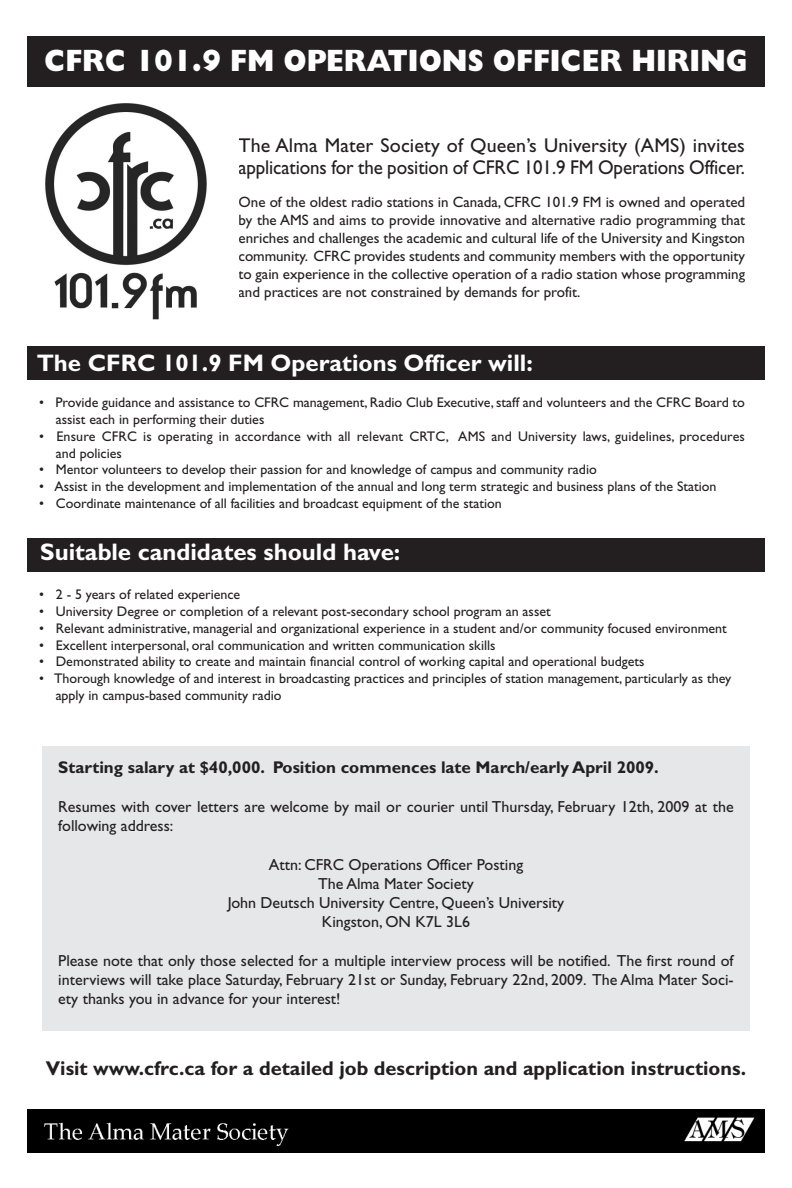
<style>
.page{position:relative;width:792px;height:1188px;background:#fff}
.page>*{position:absolute;margin:0;border:0;box-sizing:border-box;transform-origin:0 0}
.t1{font:800 31px "Gill Sans";color:#fff;scale:.9 1}
.t2{font:700 24px "Gill Sans";color:#fff}
.t3{font:20px/22px "Gill Sans";letter-spacing:-.005em;color:#231f20}
.t4{font:700 20px "Gill Sans";color:#231f20}
.t5{font:700 17px "Gill Sans";color:#231f20}
.t6{font:16px/19.2px "Gill Sans";color:#231f20}
.t7{font:15px/18px "Gill Sans";color:#231f20;text-align:justify}
.t8{font:14px/16.8px "Gill Sans";color:#231f20}
</style>
<div class="page">
<div style="left:27px;top:538px;width:738px;height:34px;background:#231f20"></div>
<div style="left:27px;top:347px;width:738px;height:33px;background:#231f20"></div>
<div style="left:27px;top:36px;width:738px;height:50px;background:#231f20"></div>
<img style="left:45px;top:103px;width:162px;height:217px">
<img style="left:27px;top:1109px;width:738px;height:43px">
<div style="left:42px;top:746px;width:708px;height:285px;background:#e6e7e9"></div>
<h1 class="t1" style="left:44px;top:49px;width:783px">CFRC 101.9 FM OPERATIONS OFFICER HIRING</h1>
<h3 class="t3" style="left:239px;top:137px;width:508px">The Alma Mater Society of Queen’s University (AMS) invites applications for the position of CFRC 101.9 FM Operations Officer.</h3>
<p class="t7" style="left:239px;top:195px;width:508px">One of the oldest radio stations in Canada, CFRC 101.9 FM is owned and operated by the AMS and aims to provide innovative and alternative radio programming that enriches and challenges the academic and cultural life of the University and Kingston community. CFRC provides students and community members with the opportunity to gain experience in the collective operation of a radio station whose programming and practices are not constrained by demands for profit.</p>
<h2 class="t2" style="left:37px;top:354px;width:498px">The CFRC 101.9 FM Operations Officer will:</h2>
<p class="t8" style="left:56px;top:396px;width:691px;text-indent:-17px">• Provide guidance and assistance to CFRC management, Radio Club Executive, staff and volunteers and the CFRC Board to assist each in performing their duties</p>
<p class="t8" style="left:56px;top:429px;width:691px;text-indent:-17px">• Ensure CFRC is operating in accordance with all relevant CRTC, AMS and University laws, guidelines, procedures and policies</p>
<p class="t8" style="left:39px;top:463px;width:559px">• Mentor volunteers to develop their passion for and knowledge of campus and community radio</p>
<p class="t8" style="left:39px;top:480px;width:679px">• Assist in the development and implementation of the annual and long term strategic and business plans of the Station</p>
<p class="t8" style="left:39px;top:496px;width:464px">• Coordinate maintenance of all facilities and broadcast equipment of the station</p>
<h2 class="t2" style="left:40px;top:544px;width:362px">Suitable candidates should have:</h2>
<p class="t8" style="left:39px;top:588px;width:203px">• 2 - 5 years of related experience</p>
<p class="t8" style="left:39px;top:604px;width:513px">• University Degree or completion of a relevant post-secondary school program an asset</p>
<p class="t8" style="left:39px;top:621px;width:689px">• Relevant administrative, managerial and organizational experience in a student and/or community focused environment</p>
<p class="t8" style="left:39px;top:638px;width:458px">• Excellent interpersonal, oral communication and written communication skills</p>
<p class="t8" style="left:39px;top:655px;width:607px">• Demonstrated ability to create and maintain financial control of working capital and operational budgets</p>
<p class="t8" style="left:56px;top:672px;width:677px;text-indent:-17px">• Thorough knowledge of and interest in broadcasting practices and principles of station management, particularly as they apply in campus-based community radio</p>
<p class="t5" style="left:58px;top:762px;width:602px">Starting salary at $40,000. Position commences late March/early April 2009.</p>
<p class="t6" style="left:58px;top:799px;width:677px">Resumes with cover letters are welcome by mail or courier until Thursday, February 12th, 2009 at the following address:</p>
<p class="t6" style="left:228px;top:857px;width:338px;text-align:center">Attn: CFRC Operations Officer Posting<br>The Alma Mater Society<br>John Deutsch University Centre, Queen’s University Kingston, ON K7L 3L6</p>
<p class="t6" style="left:58px;top:953px;width:677px;text-align:justify">Please note that only those selected for a multiple interview process will be notified. The first round of interviews will take place Saturday, February 21st or Sunday, February 22nd, 2009. The Alma Mater Soci&shy;ety thanks you in advance for your interest!</p>
<h3 class="t4" style="left:46px;top:1061px;width:702px">Visit www.cfrc.ca for a detailed job description and application instructions.</h3>
</div>
